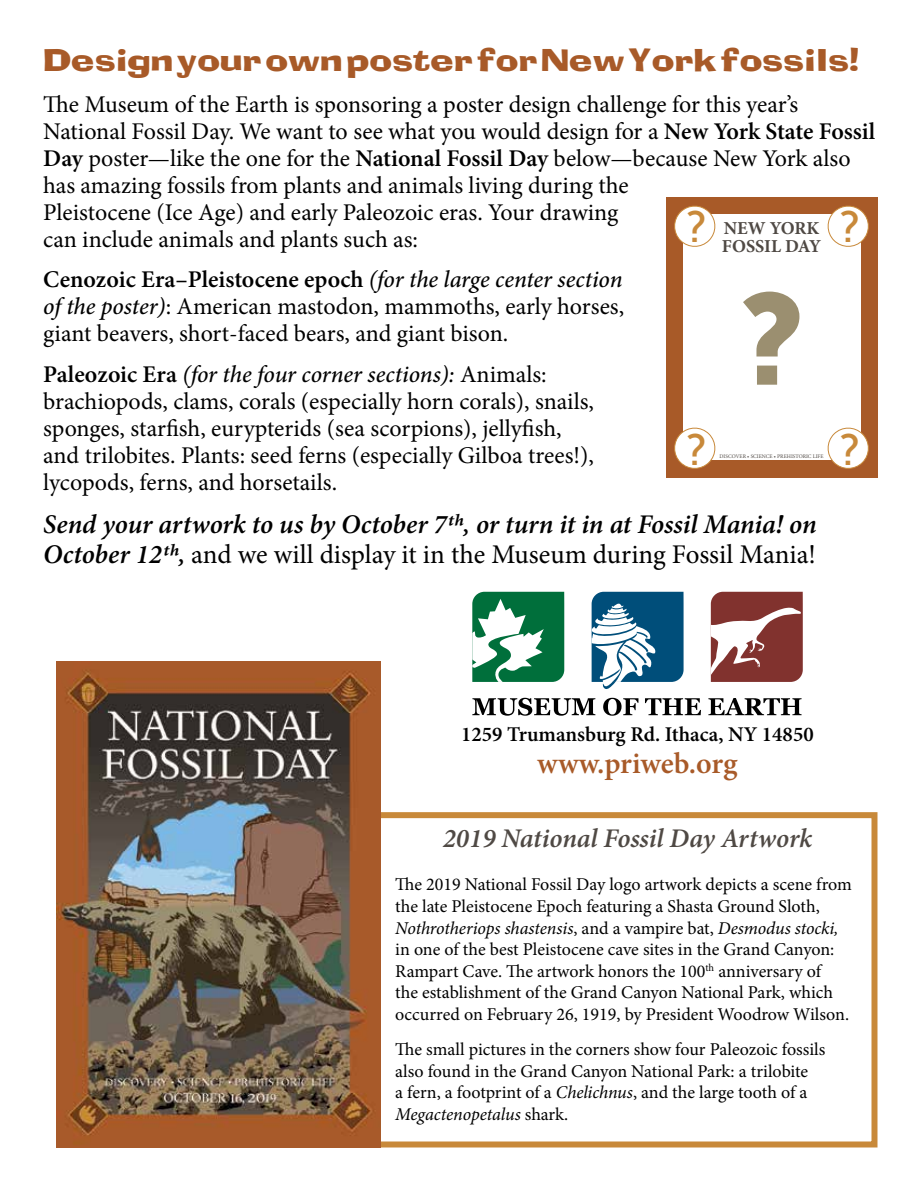
<style>
.page{position:relative;width:918px;height:1188px;background:#fff}
.page>*{position:absolute;margin:0;border:0;box-sizing:border-box;transform-origin:0 0}
.t1{font:127.65px "Museo Slab 900";color:#9b8f70}
.t2{font:43.8px "Museo Slab 500";color:#c8893a}
.t3{font:30px "Blox Regular SWFTE";color:#a85a28}
.t4{font:600 30px "Minion Pro";letter-spacing:-.005em;color:#a85a28}
.t5{font:italic 600 27px/30px "Minion Pro";letter-spacing:-.005em;color:#000}
.t6{font:italic 600 27px "Minion Pro";letter-spacing:-.005em;color:#4f4944}
.t7{font:24px/27px "Minion Pro";color:#000}
.t8{font:600 21px "Minion Pro";color:#000}
.t9{font:700 18.15px/17.2px "Minion Pro";color:#4f4944}
.t10{font:18px/21.6px "Minion Pro";letter-spacing:-.005em;color:#000}
.t11{font:5.4px "Minion Pro";color:#4f4944}
.s1{font-weight:600}
.s2{font-weight:500;font-style:italic}
.s3{font-weight:400;font-style:normal}
.s4{font-style:italic}
</style>
<div class="page">
<div style="left:666px;top:197px;width:212px;height:280px;background:#a85a28"></div>
<div style="left:683px;top:214px;width:177px;height:246px;background:#fff"></div>
<svg style="left:827px;top:425px;width:42px;height:44px"></svg>
<svg style="left:827px;top:205px;width:42px;height:43px"></svg>
<svg style="left:674px;top:427px;width:42px;height:42px"></svg>
<svg style="left:674px;top:205px;width:42px;height:42px"></svg>
<div style="left:277px;top:812px;width:601px;height:336px;border:6px solid #c8893a"></div>
<svg style="left:472px;top:698px;width:123px;height:18px"></svg>
<svg style="left:603px;top:698px;width:35px;height:18px"></svg>
<svg style="left:645px;top:698px;width:56px;height:17px"></svg>
<svg style="left:708px;top:698px;width:94px;height:17px"></svg>
<svg style="left:472px;top:592px;width:92px;height:90px"></svg>
<svg style="left:592px;top:592px;width:92px;height:97px"></svg>
<svg style="left:711px;top:592px;width:92px;height:90px"></svg>
<img style="left:56px;top:661px;width:324px;height:486px">
<p class="t3" style="left:43px;top:40px;width:818px">Design your own poster for New York fossils!</p>
<p class="t7" style="left:43px;top:91px;width:834px">The Museum of the Earth is sponsoring a poster design challenge for this year’s National Fossil Day. We want to see what you would design for a <span class="s1">New York State Fossil Day</span> poster—like the one for the <span class="s1">National Fossil Day</span> below—because New York also has amazing fossils from plants and animals living during the<br>Pleistocene (Ice Age) and early Paleozoic eras. Your drawing<br>can include animals and plants such as:</p>
<p class="t7" style="left:43px;top:266px;width:582px;text-align:justify"><span class="s1">Cenozoic Era–Pleistocene epoch</span> <span class="s2">(for the large center section of the poster)</span>: American mastodon, mammoths, early horses, giant beavers, short-faced bears, and giant bison.</p>
<p class="t7" style="left:43px;top:360px;width:552px"><span class="s1">Paleozoic Era</span> <span class="s2">(for the four corner sections):</span> Animals: brachiopods, clams, corals (especially horn corals), snails, sponges, starfish, eurypterids (sea scorpions), jellyfish, and trilobites. Plants: seed ferns (especially Gilboa trees!), lycopods, ferns, and horsetails.</p>
<p class="t5" style="left:43px;top:509px;width:775px">Send your artwork to us by October 7th, or turn it in at Fossil Mania! on<br>October 12th, <span class="s3">and we will display it in the Museum during Fossil Mania!</span></p>
<h2 class="t2" style="left:686px;top:203px;width:22px">?</h2>
<h2 class="t2" style="left:840px;top:203px;width:22px">?</h2>
<p class="t9" style="left:722px;top:220px;width:101px">NEW YORK<br>FOSSIL DAY</p>
<h1 class="t1" style="left:740px;top:266px;width:66px">?</h1>
<h2 class="t2" style="left:686px;top:426px;width:22px">?</h2>
<h2 class="t2" style="left:840px;top:426px;width:22px">?</h2>
<p class="t11" style="left:720px;top:452px;width:106px">DISCOVER • SCIENCE • PREHISTORIC LIFE</p>
<p class="t8" style="left:461px;top:720px;width:354px">1259 Trumansburg Rd. Ithaca, NY 14850</p>
<p class="t4" style="left:537px;top:742px;width:202px">www.priweb.org</p>
<p class="t6" style="left:443px;top:820px;width:371px">2019 National Fossil Day Artwork</p>
<p class="t10" style="left:395px;top:874px;width:458px">The 2019 National Fossil Day logo artwork depicts a scene from the late Pleistocene Epoch featuring a Shasta Ground Sloth, <span class="s4">Nothrotheriops shastensis</span>, and a vampire bat, <span class="s4">Desmodus stocki, </span>in one of the best Pleistocene cave sites in the Grand Canyon:<br>Rampart Cave. The artwork honors the 100<sup>th</sup> anniversary of<br>the establishment of the Grand Canyon National Park, which occurred on February 26, 1919, by President Woodrow Wilson.</p>
<p class="t10" style="left:395px;top:1039px;width:432px">The small pictures in the corners show four Paleozoic fossils also found in the Grand Canyon National Park: a trilobite<br>a fern, a footprint of a <span class="s4">Chelichnus</span>, and the large tooth of a <span class="s4">Megactenopetalus</span> shark.</p>
</div>
